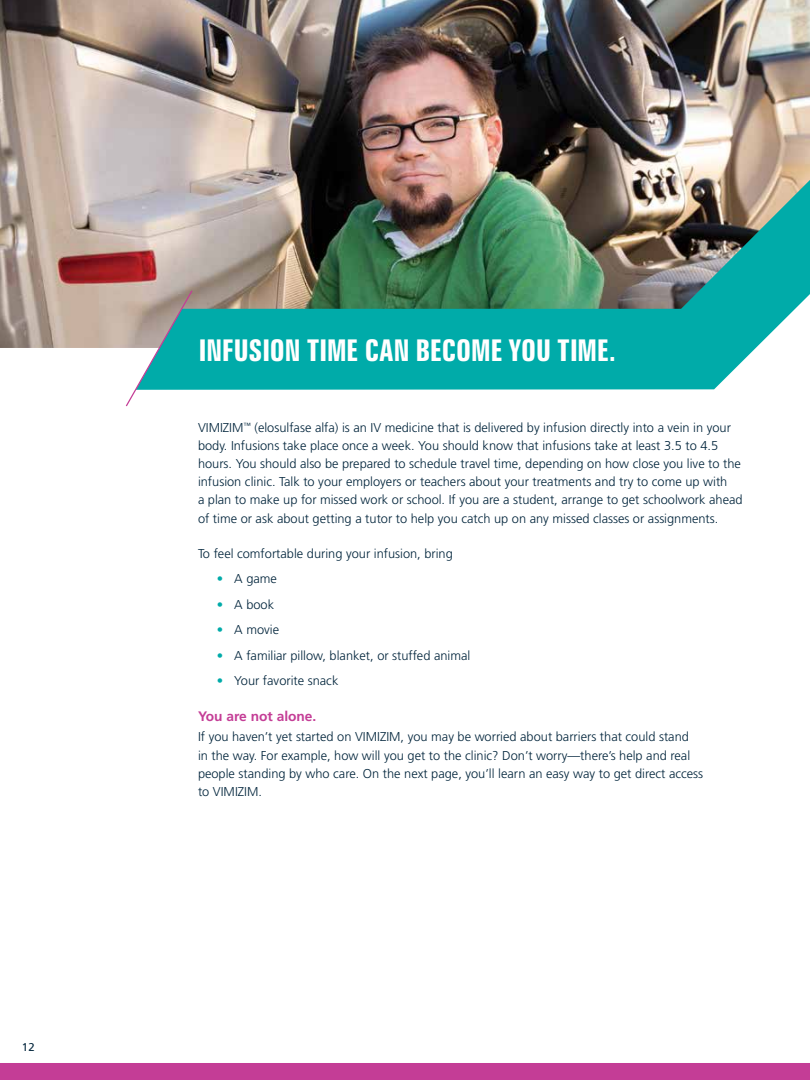
<style>
.page{position:relative;width:810px;height:1080px;background:#fff}
.page>*{position:absolute;margin:0;border:0;box-sizing:border-box;transform-origin:0 0}
.t1{font:700 extra-condensed 30px "Zurich BT";color:#fff}
.t2{font:700 13.75px "Frutiger";color:#c43d96}
.t3{font:300 12.75px/18.1px "Frutiger";color:#00243b}
.t4{font:11.25px "Frutiger";color:#00243b}
.s1{color:#00aba9}
</style>
<div class="page">
<div style="left:0;top:1063px;width:810px;height:17px;background:#c43d96"></div>
<img style="left:0;top:0;width:810px;height:348px">
<img style="left:136px;top:180px;width:674px;height:210px">
<svg style="left:125px;top:289px;width:69px;height:118px"></svg>
<p class="t4" style="left:22px;top:1040px;width:15px">12</p>
<p class="t1" style="left:199px;top:333px;width:418px">INFUSION TIME CAN BECOME YOU TIME.</p>
<p class="t3" style="left:198px;top:418px;width:546px">VIMIZIM<sup>™</sup> (elosulfase alfa) is an IV medicine that is delivered by infusion directly into a vein in your body. Infusions take place once a week. You should know that infusions take at least 3.5 to 4.5 hours. You should also be prepared to schedule travel time, depending on how close you live to the infusion clinic. Talk to your employers or teachers about your treatments and try to come up with<br>a plan to make up for missed work or school. If you are a student, arrange to get schoolwork ahead of time or ask about getting a tutor to help you catch up on any missed classes or assignments.</p>
<p class="t3" style="left:198px;top:544px;width:256px">To feel comfortable during your infusion, bring</p>
<p class="t3" style="left:217px;top:570px;width:62px"><span class="s1">•</span> A game</p>
<p class="t3" style="left:217px;top:595px;width:59px"><span class="s1">•</span> A book</p>
<p class="t3" style="left:217px;top:621px;width:64px"><span class="s1">•</span> A movie</p>
<p class="t3" style="left:217px;top:646px;width:255px"><span class="s1">•</span> A familiar pillow, blanket, or stuffed animal</p>
<p class="t3" style="left:217px;top:672px;width:123px"><span class="s1">•</span> Your favorite snack</p>
<p class="t2" style="left:198px;top:709px;width:120px">You are not alone.</p>
<p class="t3" style="left:198px;top:728px;width:507px">If you haven’t yet started on VIMIZIM, you may be worried about barriers that could stand<br>in the way. For example, how will you get to the clinic? Don’t worry—there’s help and real people standing by who care. On the next page, you’ll learn an easy way to get direct access to VIMIZIM.</p>
</div>
